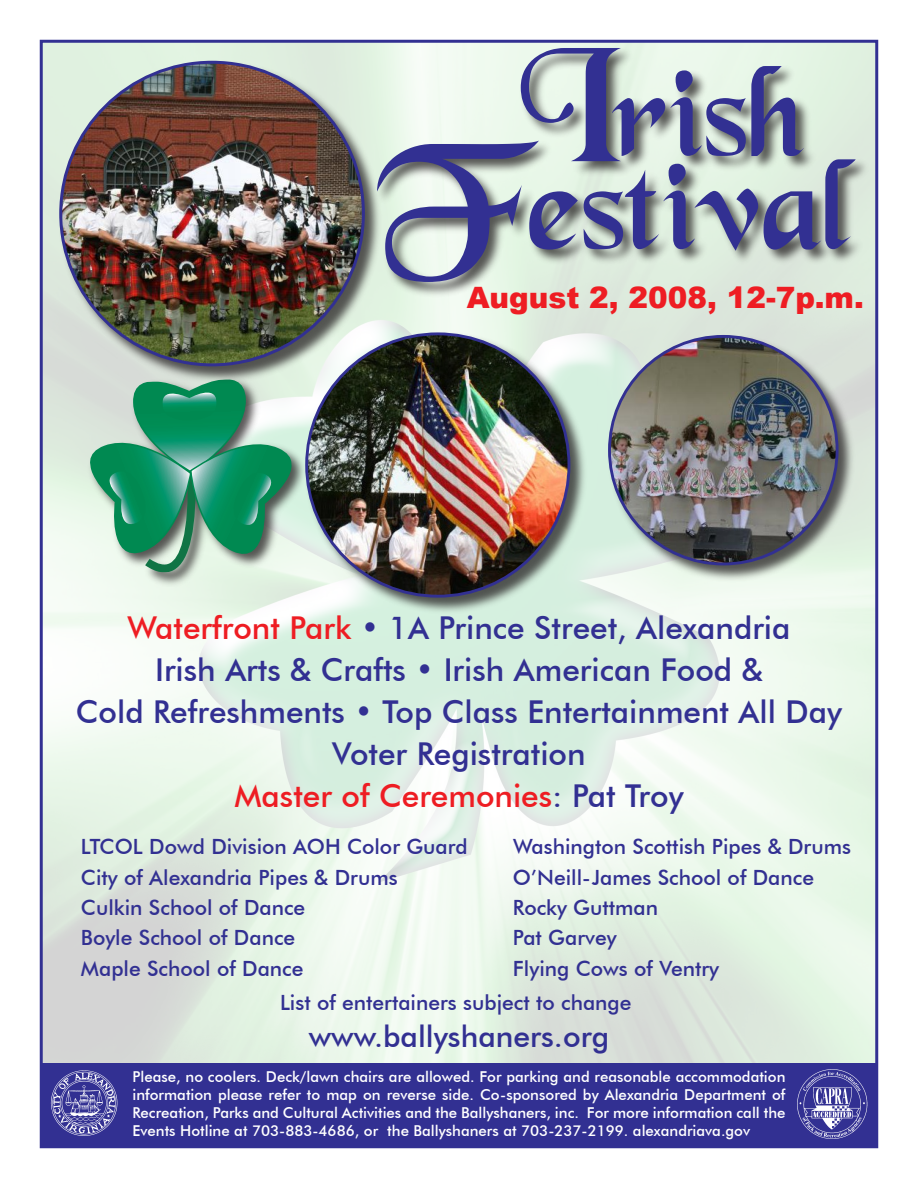
<style>
.page{position:relative;width:918px;height:1188px;background:#fff}
.page>*{position:absolute;margin:0;border:0;box-sizing:border-box;transform-origin:0 0}
.t1{font:500 31.5px "Futura BT";color:#323092}
.t2{font:500 31.5px "Futura BT";color:#ee1d23}
.t3{font:500 30px "Futura BT";color:#323092}
.t4{font:900 29.4px "Arial";color:#ee1d23}
.t5{font:500 21px "Futura BT";color:#323092}
.t6{font:500 15px/18px "Futura BT";color:#fff;text-align:justify}
.s1{color:#ee1d23}
.s2{color:#323092}
</style>
<div class="page">
<div style="left:87px;top:376px;width:220px;height:212px;background:#231f20;opacity:.75"></div>
<svg style="left:88px;top:384px;width:207px;height:190px;background:#62af90"></svg>
<div style="left:375px;top:45px;width:496px;height:253px;background:#231f20;opacity:.75"></div>
<svg style="left:383px;top:141px;width:473px;height:141px;background:#a4adbb"></svg>
<svg style="left:521px;top:48px;width:283px;height:113px;background:#a1a9bb"></svg>
<div style="left:59px;top:60px;width:324px;height:324px;background:#231f20;opacity:.75"></div>
<img style="left:61px;top:62px;width:302px;height:301px;border-radius:50%">
<div style="left:607px;top:334px;width:249px;height:249px;background:#231f20;opacity:.75"></div>
<img style="left:609px;top:336px;width:228px;height:228px;border-radius:50%">
<div style="left:305px;top:332px;width:283px;height:283px;background:#231f20;opacity:.75"></div>
<img style="left:307px;top:334px;width:262px;height:262px;border-radius:50%">
<div style="left:40px;top:1063px;width:838px;height:85px;background:#323092"></div>
<img style="left:797px;top:1069px;width:71px;height:70px">
<img style="left:50px;top:1070px;width:68px;height:66px">
<p class="t4" style="left:467px;top:276px;width:399px">August 2, 2008, 12-7p.m.</p>
<p class="t1" style="left:127px;top:608px;width:665px"><span class="s1">Waterfront Park</span> • 1A Prince Street, Alexandria</p>
<p class="t1" style="left:155px;top:650px;width:609px">Irish Arts &amp; Crafts • Irish American Food &amp;</p>
<p class="t1" style="left:76px;top:692px;width:768px">Cold Refreshments • Top Class Entertainment All Day</p>
<p class="t1" style="left:332px;top:734px;width:255px">Voter Registration</p>
<p class="t2" style="left:234px;top:776px;width:451px">Master of Ceremonies<span class="s2">: Pat Troy</span></p>
<p class="t5" style="left:81px;top:834px;width:388px">LTCOL Dowd Division AOH Color Guard</p>
<p class="t5" style="left:513px;top:834px;width:340px">Washington Scottish Pipes &amp; Drums</p>
<p class="t5" style="left:81px;top:865px;width:318px">City of Alexandria Pipes &amp; Drums</p>
<p class="t5" style="left:513px;top:865px;width:303px">O’Neill-James School of Dance</p>
<p class="t5" style="left:81px;top:895px;width:226px">Culkin School of Dance</p>
<p class="t5" style="left:513px;top:895px;width:147px">Rocky Guttman</p>
<p class="t5" style="left:81px;top:925px;width:216px">Boyle School of Dance</p>
<p class="t5" style="left:513px;top:925px;width:105px">Pat Garvey</p>
<p class="t5" style="left:81px;top:955px;width:224px">Maple School of Dance</p>
<p class="t5" style="left:513px;top:955px;width:208px">Flying Cows of Ventry</p>
<p class="t5" style="left:280px;top:990px;width:353px">List of entertainers subject to change</p>
<p class="t3" style="left:309px;top:1018px;width:302px">www.ballyshaners.org</p>
<p class="t6" style="left:132px;top:1067px;width:655px">Please, no coolers. Deck/lawn chairs are allowed. For parking and reasonable accommodation information please refer to map on reverse side. Co-sponsored by Alexandria Department of Recreation, Parks and Cultural Activities and the Ballyshaners, inc. For more information call the Events Hotline at 703-883-4686, or the Ballyshaners at 703-237-2199. alexandriava.gov</p>
</div>
